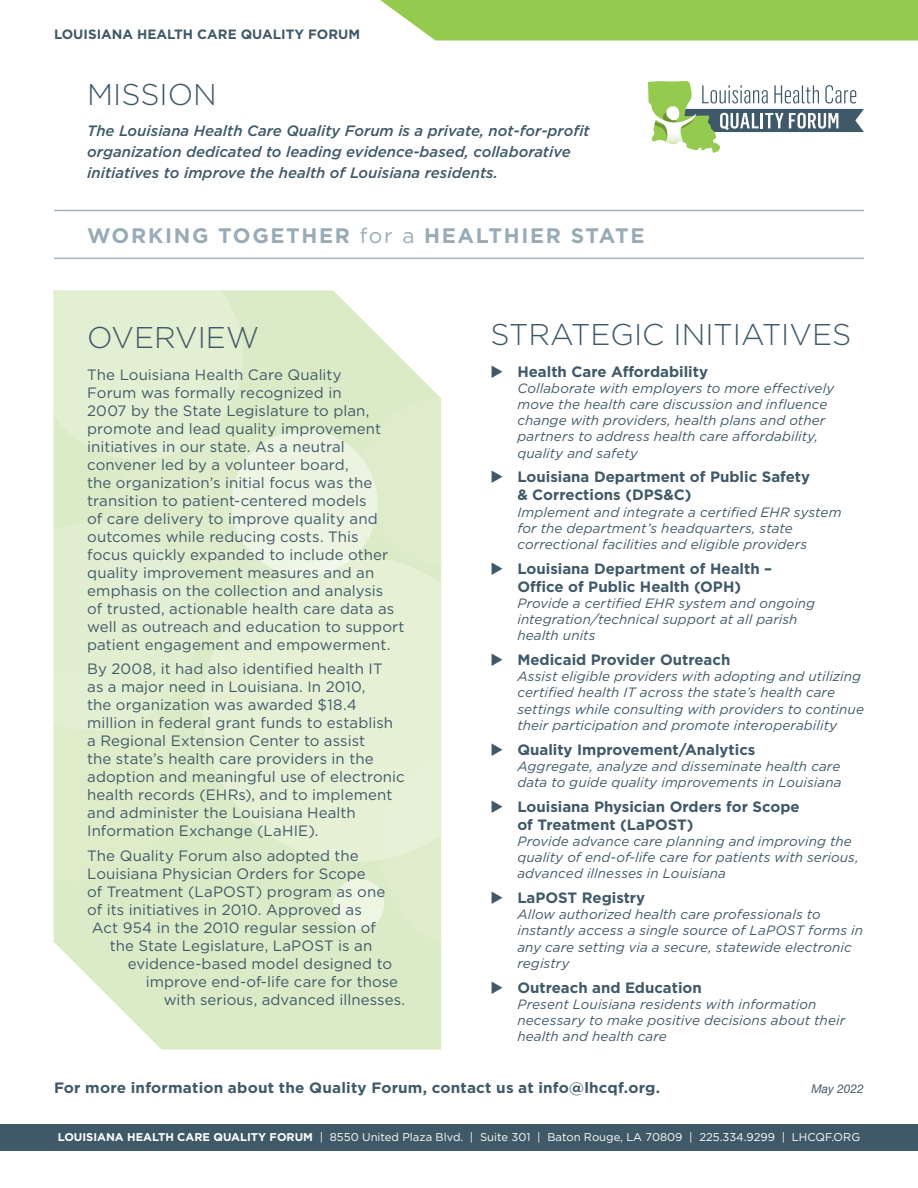
<style>
.page{position:relative;width:918px;height:1188px;background:#fff}
.page>*{position:absolute;margin:0;border:0;box-sizing:border-box;transform-origin:0 0}
.t1{font:300 30px "Gotham";color:#405968}
.t2{font:700 21px "Gotham";letter-spacing:.08em;color:#99abb7}
.t3{font:15px/18px "Gotham";letter-spacing:.005em;color:#405968}
.t4{font:700 15px/18px "Gotham";color:#405968}
.t5{font:italic 500 15px/21px "Gotham";color:#405968}
.t6{font:italic 13.5px/16.2px "Gotham";letter-spacing:.005em;color:#405968}
.body_rough{font:700 13.5px "Gotham";color:#405968}
.t7{font:italic 12px "Helvetica Neue LT Std";color:#405968}
.t8{font:11.25px "Gotham";color:#fff}
.s1{font-weight:400}
.s2{font-weight:700}
</style>
<div class="page">
<svg style="left:53px;top:290px;width:380px;height:760px;fill:#dcebc7"></svg>
<svg style="left:193px;top:586px;width:248px;height:298px;fill:#e5f0d5"></svg>
<svg style="left:366px;top:731px;width:75px;height:238px;fill:#e5f0d5"></svg>
<svg style="left:433px;top:913px;width:8px;height:137px"></svg>
<div style="left:53px;top:745px;width:140px;height:151px;background:#deecca"></div>
<svg style="left:330px;top:875px;width:58px;height:58px"></svg>
<svg style="left:53px;top:507px;width:160px;height:238px;fill:#e1eed0"></svg>
<svg style="left:86px;top:475px;width:238px;height:185px;fill:#e1eed0"></svg>
<svg style="left:53px;top:257px;width:205px;height:218px;fill:#e3efd3"></svg>
<div style="left:380px;top:0;width:538px;height:40px;background:#94ca4e"></div>
<svg style="left:648px;top:81px;width:216px;height:72px"></svg>
<div style="left:0;top:1124px;width:918px;height:27px;background:#405968"></div>
<hr style="left:54px;top:210px;width:810px;height:1px;background:#a3b4bf">
<hr style="left:54px;top:258px;width:810px;height:1px;background:#a3b4bf">
<svg style="left:221px;top:386px;width:220px;height:200px"></svg>
<p class="body_rough" style="left:54px;top:25px;width:308px">LOUISIANA HEALTH CARE QUALITY FORUM</p>
<p class="t1" style="left:87px;top:75px;width:131px">MISSION</p>
<p class="t5" style="left:87px;top:121px;width:504px">The Louisiana Health Care Quality Forum is a private, not-for-profit organization dedicated to leading evidence-based, collaborative initiatives to improve the health of Louisiana residents.</p>
<p class="t2" style="left:87px;top:221px;width:559px">WORKING TOGETHER <span class="s1">for a</span> HEALTHIER STATE</p>
<p class="t1" style="left:87px;top:319px;width:173px">OVERVIEW</p>
<p class="t3" style="left:87px;top:365px;width:319px">The Louisiana Health Care Quality<br>Forum was formally recognized in<br>2007 by the State Legislature to plan, promote and lead quality improvement initiatives in our state. As a neutral convener led by a volunteer board,<br>the organization’s initial focus was the transition to patient-centered models<br>of care delivery to improve quality and outcomes while reducing costs. This<br>focus quickly expanded to include other quality improvement measures and an emphasis on the collection and analysis<br>of trusted, actionable health care data as well as outreach and education to support patient engagement and empowerment.</p>
<p class="t3" style="left:87px;top:660px;width:319px">By 2008, it had also identified health IT<br>as a major need in Louisiana. In 2010,<br>the organization was awarded $18.4 million in federal grant funds to establish a Regional Extension Center to assist<br>the state’s health care providers in the adoption and meaningful use of electronic health records (EHRs), and to implement and administer the Louisiana Health Information Exchange (LaHIE).</p>
<p class="t3" style="left:87px;top:846px;width:273px">The Quality Forum also adopted the</p>
<p class="t3" style="left:87px;top:864px;width:280px">Louisiana Physician Orders for Scope</p>
<p class="t3" style="left:87px;top:882px;width:300px">of Treatment (LaPOST) program as one</p>
<p class="t3" style="left:87px;top:900px;width:276px">of its initiatives in 2010. Approved as</p>
<p class="t3" style="left:92px;top:918px;width:286px">Act 954 in the 2010 regular session of</p>
<p class="t3" style="left:110px;top:936px;width:264px">the State Legislature, LaPOST is an</p>
<p class="t3" style="left:128px;top:954px;width:266px">evidence-based model designed to</p>
<p class="t3" style="left:146px;top:972px;width:254px">improve end-of-life care for those</p>
<p class="t3" style="left:164px;top:990px;width:243px">with serious, advanced illnesses.</p>
<p class="t1" style="left:490px;top:315px;width:362px">STRATEGIC INITIATIVES</p>
<p class="t4" style="left:517px;top:362px;width:192px">Health Care Affordability</p>
<p class="t6" style="left:517px;top:380px;width:318px">Collaborate with employers to more effectively move the health care discussion and influence change with providers, health plans and other partners to address health care affordability, quality and safety</p>
<p class="t4" style="left:517px;top:468px;width:294px">Louisiana Department of Public Safety &amp; Corrections (DPS&amp;C)</p>
<p class="t6" style="left:517px;top:503px;width:326px">Implement and integrate a certified EHR system for the department’s headquarters, state correctional facilities and eligible providers</p>
<p class="t4" style="left:517px;top:559px;width:256px">Louisiana Department of Health –<br>Office of Public Health (OPH)</p>
<p class="t6" style="left:517px;top:595px;width:299px">Provide a certified EHR system and ongoing integration/technical support at all parish health units</p>
<p class="t4" style="left:517px;top:651px;width:215px">Medicaid Provider Outreach</p>
<p class="t6" style="left:517px;top:668px;width:348px">Assist eligible providers with adopting and utilizing certified health IT across the state’s health care settings while consulting with providers to continue their participation and promote interoperability</p>
<p class="t4" style="left:517px;top:740px;width:240px">Quality Improvement/Analytics</p>
<p class="t6" style="left:517px;top:758px;width:326px">Aggregate, analyze and disseminate health care data to guide quality improvements in Louisiana</p>
<p class="t4" style="left:517px;top:797px;width:284px">Louisiana Physician Orders for Scope of Treatment (LaPOST)</p>
<p class="t6" style="left:517px;top:833px;width:343px">Provide advance care planning and improving the quality of end-of-life care for patients with serious, advanced illnesses in Louisiana</p>
<p class="t4" style="left:517px;top:889px;width:129px">LaPOST Registry</p>
<p class="t6" style="left:517px;top:906px;width:347px">Allow authorized health care professionals to instantly access a single source of LaPOST forms in any care setting via a secure, statewide electronic registry</p>
<p class="t4" style="left:517px;top:978px;width:186px">Outreach and Education</p>
<p class="t6" style="left:517px;top:996px;width:329px">Present Louisiana residents with information necessary to make positive decisions about their health and health care</p>
<p class="t4" style="left:54px;top:1079px;width:608px">For more information about the Quality Forum, contact us at info@lhcqf.org.</p>
<p class="t7" style="left:812px;top:1081px;width:54px">May 2022</p>
<p class="t8" style="left:58px;top:1130px;width:804px"><span class="s2">LOUISIANA HEALTH CARE QUALITY FORUM</span> | 8550 United Plaza Blvd. | Suite 301 | Baton Rouge, LA 70809 | 225.334.9299 | LHCQF.ORG</p>
</div>
